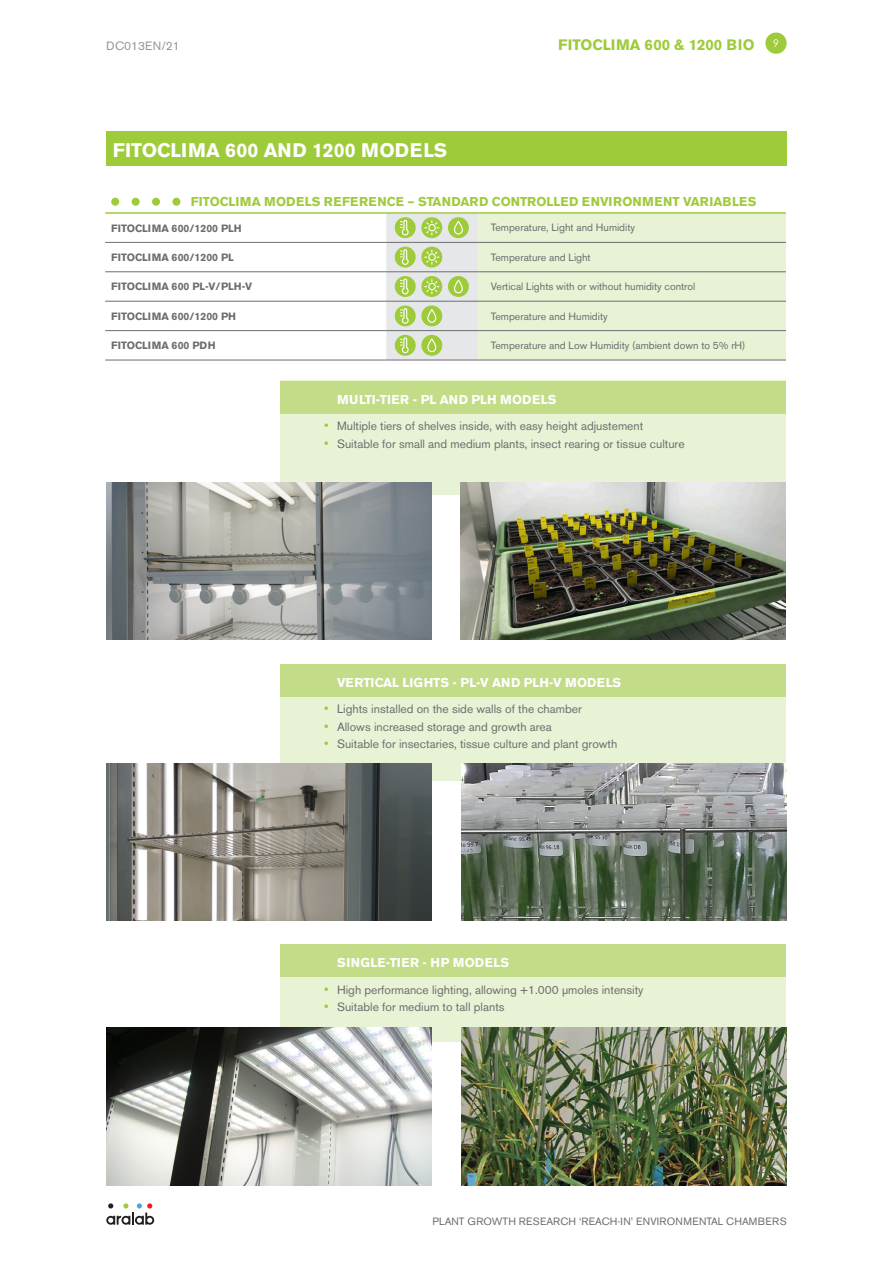
<style>
.page{position:relative;width:893px;height:1263px;background:#fff}
.page>*{position:absolute;margin:0;border:0;box-sizing:border-box;transform-origin:0 0}
.t1{font:700 19.5px "Akzidenz Grotesk BE";color:#fff}
.t2{font:700 15px "Akzidenz Grotesk BE";color:#9ecb3a}
.t3{font:700 12.75px "Akzidenz Grotesk BE";color:#9ecb3a}
.t4{font:700 12.75px "Akzidenz Grotesk BE";color:#fff}
.t5{font:700 12.75px "Akzidenz Grotesk BE";letter-spacing:.04em;color:#fff}
.t6{font:12px "Akzidenz Grotesk BE";color:#6c6d70}
.t7{font:12px "Akzidenz Grotesk BE";color:#939598}
.t8{font:10.5px "Akzidenz Grotesk BE";color:#6c6d70}
.t9{font:700 10.5px "Akzidenz Grotesk BE";color:#6c6d70}
.t10{font:10.5px "Akzidenz Grotesk BE";letter-spacing:.02em;color:#6c6d70}
.s1{font-size:13.5px;color:#9ecb3a}
</style>
<div class="page">
<svg style="left:106px;top:1203px;width:48px;height:22px"></svg>
<div style="left:765px;top:33px;width:22px;height:21px;background:#9ecb3a;border-radius:50%"></div>
<div style="left:106px;top:132px;width:681px;height:34px;background:#9ecb3a"></div>
<div style="left:280px;top:381px;width:506px;height:114px;background:#e8f2d4"></div>
<div style="left:280px;top:381px;width:506px;height:33px;background:#c3dc88"></div>
<img style="left:106px;top:482px;width:325px;height:157px">
<img style="left:461px;top:482px;width:325px;height:157px">
<div style="left:280px;top:664px;width:506px;height:117px;background:#e8f2d4"></div>
<div style="left:280px;top:664px;width:506px;height:32px;background:#c3dc88"></div>
<img style="left:106px;top:764px;width:325px;height:156px">
<img style="left:461px;top:764px;width:325px;height:156px">
<div style="left:280px;top:944px;width:506px;height:98px;background:#e8f2d4"></div>
<div style="left:280px;top:944px;width:506px;height:33px;background:#c3dc88"></div>
<img style="left:461px;top:1028px;width:325px;height:157px">
<img style="left:106px;top:1028px;width:325px;height:157px">
<div style="left:478px;top:214px;width:308px;height:146px;background:#e8f2d4"></div>
<hr style="left:105px;top:242px;width:281px;height:1px;background:#6c6d70">
<hr style="left:478px;top:242px;width:308px;height:1px;background:#6c6d70">
<hr style="left:105px;top:271px;width:281px;height:1px;background:#6c6d70">
<hr style="left:105px;top:301px;width:281px;height:1px;background:#6c6d70">
<hr style="left:105px;top:330px;width:281px;height:1px;background:#6c6d70">
<hr style="left:478px;top:330px;width:308px;height:1px;background:#6c6d70">
<hr style="left:478px;top:271px;width:308px;height:1px;background:#6c6d70">
<hr style="left:478px;top:301px;width:308px;height:1px;background:#6c6d70">
<hr style="left:105px;top:360px;width:281px;height:1px;background:#6c6d70">
<hr style="left:386px;top:360px;width:92px;height:1px;background:#6c6d70">
<hr style="left:478px;top:360px;width:308px;height:1px;background:#6c6d70">
<hr style="left:105px;top:212px;width:281px;height:2px;background:#9ecb3a">
<hr style="left:386px;top:212px;width:92px;height:2px;background:#9ecb3a">
<hr style="left:478px;top:212px;width:308px;height:2px;background:#9ecb3a">
<div style="left:111px;top:198px;width:8px;height:8px;background:#9ecb3a;border-radius:50%"></div>
<div style="left:132px;top:198px;width:8px;height:8px;background:#9ecb3a;border-radius:50%"></div>
<div style="left:152px;top:198px;width:8px;height:8px;background:#9ecb3a;border-radius:50%"></div>
<div style="left:172px;top:198px;width:8px;height:8px;background:#9ecb3a;border-radius:50%"></div>
<svg style="left:386px;top:213px;width:92px;height:147px;background:#d0dcb9"></svg>
<div style="left:421px;top:335px;width:21px;height:21px;background:#9ecb3a;border-radius:50%"></div>
<div style="left:427px;top:338px;width:9px;height:14px;border:1px solid #fff;border-radius:4px"></div>
<p class="t7" style="left:106px;top:39px;width:75px">DC013EN/21</p>
<p class="t2" style="left:558px;top:36px;width:222px">FITOCLIMA 600 &amp; 1200 BIO <sup>9</sup></p>
<p class="t1" style="left:113px;top:139px;width:336px">FITOCLIMA 600 AND 1200 MODELS</p>
<p class="t3" style="left:191px;top:194px;width:567px">FITOCLIMA MODELS REFERENCE – STANDARD CONTROLLED ENVIRONMENT VARIABLES</p>
<p class="t9" style="left:111px;top:222px;width:132px">FITOCLIMA 600/1200 PLH</p>
<p class="t8" style="left:491px;top:221px;width:146px">Temperature, Light and Humidity</p>
<p class="t9" style="left:111px;top:251px;width:124px">FITOCLIMA 600/1200 PL</p>
<p class="t8" style="left:491px;top:251px;width:101px">Temperature and Light</p>
<p class="t9" style="left:111px;top:281px;width:142px">FITOCLIMA 600 PL-V/PLH-V</p>
<p class="t8" style="left:491px;top:280px;width:206px">Vertical Lights with or without humidity control</p>
<p class="t9" style="left:111px;top:310px;width:126px">FITOCLIMA 600/1200 PH</p>
<p class="t8" style="left:491px;top:310px;width:118px">Temperature and Humidity</p>
<p class="t9" style="left:111px;top:339px;width:106px">FITOCLIMA 600 PDH</p>
<p class="t8" style="left:491px;top:339px;width:256px">Temperature and Low Humidity (ambient down to 5% rH)</p>
<p class="t4" style="left:337px;top:392px;width:221px">MULTI-TIER - PL AND PLH MODELS</p>
<p class="t6" style="left:324px;top:419px;width:320px"><span class="s1">•</span> Multiple tiers of shelves inside, with easy height adjustement</p>
<p class="t6" style="left:324px;top:436px;width:362px"><span class="s1">•</span> Suitable for small and medium plants, insect rearing or tissue culture</p>
<p class="t4" style="left:337px;top:675px;width:286px">VERTICAL LIGHTS - PL-V AND PLH-V MODELS</p>
<p class="t6" style="left:324px;top:702px;width:259px"><span class="s1">•</span> Lights installed on the side walls of the chamber</p>
<p class="t6" style="left:324px;top:719px;width:229px"><span class="s1">•</span> Allows increased storage and growth area</p>
<p class="t6" style="left:324px;top:737px;width:295px"><span class="s1">•</span> Suitable for insectaries, tissue culture and plant growth</p>
<p class="t5" style="left:337px;top:955px;width:174px">SINGLE-TIER - HP MODELS</p>
<p class="t6" style="left:324px;top:982px;width:321px"><span class="s1">•</span> High performance lighting, allowing +1.000 µmoles intensity</p>
<p class="t6" style="left:324px;top:1000px;width:182px"><span class="s1">•</span> Suitable for medium to tall plants</p>
<p class="t10" style="left:432px;top:1215px;width:356px">PLANT GROWTH RESEARCH ‘REACH-IN’ ENVIRONMENTAL CHAMBERS</p>
</div>
